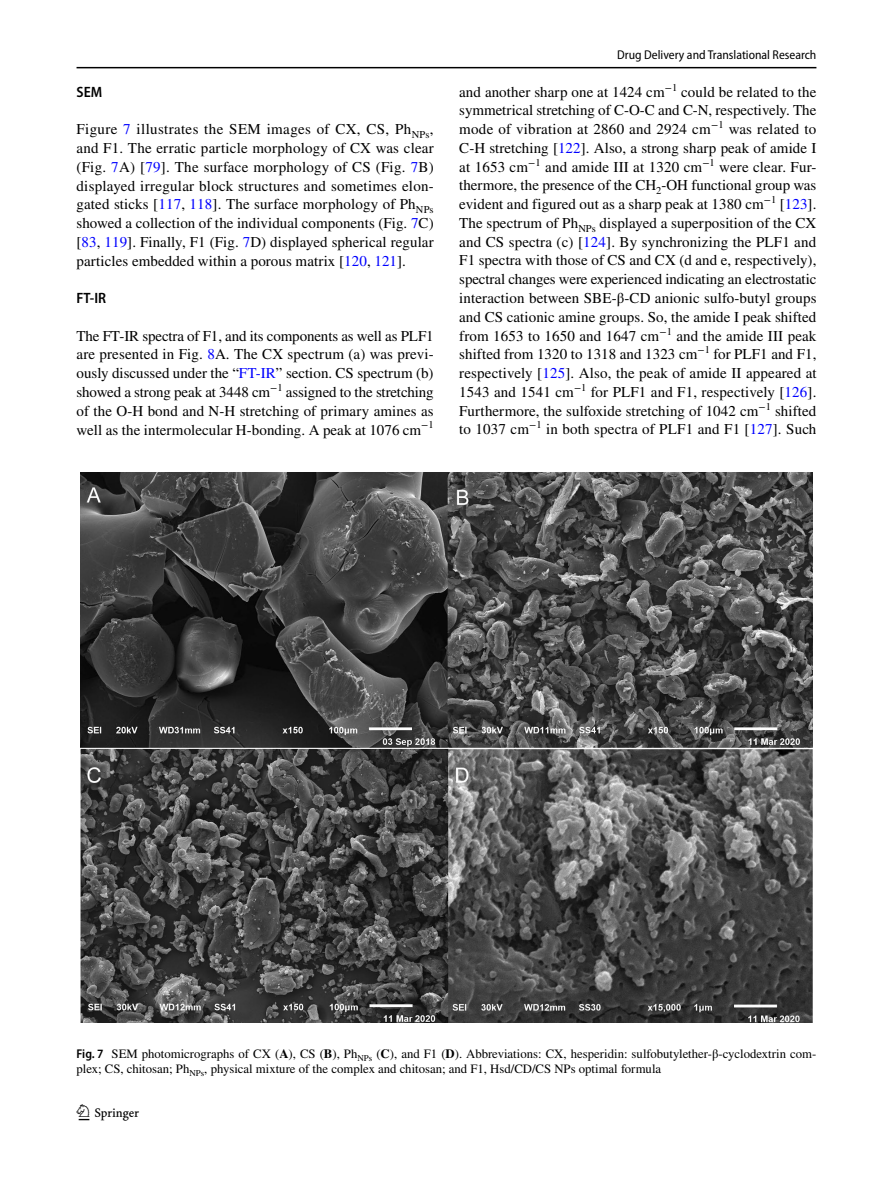
<style>
.page{position:relative;width:893px;height:1187px;background:#fff}
.page>*{position:absolute;margin:0;border:0;box-sizing:border-box;transform-origin:0 0}
.t1{font:22.5px "Springnew Regular 2";color:#000}
.t2{font:15px/18.8px "STIX";letter-spacing:.005em;color:#000;text-align:justify}
.t3{font:600 semi-condensed 15px "Myriad Pro";color:#000}
.t4{font:12.75px/15px "STIX";color:#000}
.t5{font:semi-condensed 12.75px "Myriad Pro";color:#000}
.s1{color:#00f}
.s2{font-family:"Myriad Pro";font-weight:600;font-stretch:semi-condensed}
.s3{font-weight:700}
</style>
<div class="page">
<hr style="left:77px;top:67px;width:739px;height:1px;background:#000">
<img style="left:81px;top:473px;width:731px;height:549px">
<p class="t3" style="left:77px;top:83px;width:27px">SEM</p>
<p class="t2" style="left:77px;top:121px;width:359px">Figure <span class="s1">7</span> illustrates the SEM images of CX, CS, Ph<sub>NPs</sub>, and F1. The erratic particle morphology of CX was clear (Fig. <span class="s1">7</span>A) [<span class="s1">79</span>]. The surface morphology of CS (Fig. <span class="s1">7</span>B) displayed irregular block structures and sometimes elon&shy;gated sticks [<span class="s1">117</span>, <span class="s1">118</span>]. The surface morphology of Ph<sub>NPs </sub>showed a collection of the individual components (Fig. <span class="s1">7</span>C) [<span class="s1">83</span>, <span class="s1">119</span>]. Finally, F1 (Fig. <span class="s1">7</span>D) displayed spherical regular particles embedded within a porous matrix [<span class="s1">120</span>, <span class="s1">121</span>].</p>
<p class="t3" style="left:77px;top:290px;width:31px">FT‑IR</p>
<p class="t2" style="left:77px;top:327px;width:359px">The FT-IR spectra of F1, and its components as well as PLF1 are presented in Fig. <span class="s1">8</span>A. The CX spectrum (a) was previ&shy;ously discussed under the “<span class="s1">FT-IR</span>” section. CS spectrum (b) showed a strong peak at 3448 cm<sup>−1</sup> assigned to the stretching of the O-H bond and N-H stretching of primary amines as well as the intermolecular H-bonding. A peak at 1076 cm<sup>−1</sup></p>
<p class="t5" style="left:617px;top:48px;width:201px">Drug Delivery and Translational Research</p>
<p class="t2" style="left:459px;top:83px;width:359px">and another sharp one at 1424 cm<sup>−1</sup> could be related to the symmetrical stretching of C-O-C and C-N, respectively. The mode of vibration at 2860 and 2924 cm<sup>−1</sup> was related to C-H stretching [<span class="s1">122</span>]. Also, a strong sharp peak of amide I at 1653 cm<sup>−1</sup> and amide III at 1320 cm<sup>−1</sup> were clear. Fur&shy;thermore, the presence of the CH<sub>2</sub>-OH functional group was evident and figured out as a sharp peak at 1380 cm<sup>−1</sup> [<span class="s1">123</span>].<br>The spectrum of Ph<sub>NPs</sub> displayed a superposition of the CX and CS spectra (c) [<span class="s1">124</span>]. By synchronizing the PLF1 and F1 spectra with those of CS and CX (d and e, respectively), spectral changes were experienced indicating an electrostatic interaction between SBE-β-CD anionic sulfo-butyl groups and CS cationic amine groups. So, the amide I peak shifted from 1653 to 1650 and 1647 cm<sup>−1</sup> and the amide III peak shifted from 1320 to 1318 and 1323 cm<sup>−1</sup> for PLF1 and F1, respectively [<span class="s1">125</span>]. Also, the peak of amide II appeared at 1543 and 1541 cm<sup>−1</sup> for PLF1 and F1, respectively [<span class="s1">126</span>].<br>Furthermore, the sulfoxide stretching of 1042 cm<sup>−1</sup> shifted to 1037 cm<sup>−1</sup> in both spectra of PLF1 and F1 [<span class="s1">127</span>]. Such</p>
<p class="t4" style="left:77px;top:1046px;width:741px"><span class="s2">Fig. 7</span> SEM photomicrographs of CX (<span class="s3">A</span>), CS (<span class="s3">B</span>), Ph<sub>NPs</sub> (<span class="s3">C</span>), and F1 (<span class="s3">D</span>). Abbreviations: CX, hesperidin: sulfobutylether-β-cyclodextrin com&shy;plex; CS, chitosan; Ph<sub>NPs</sub>, physical mixture of the complex and chitosan; and F1, Hsd/CD/CS NPs optimal formula</p>
<h1 class="t1" style="left:79px;top:1104px;width:62px">1 3</h1>
</div>
